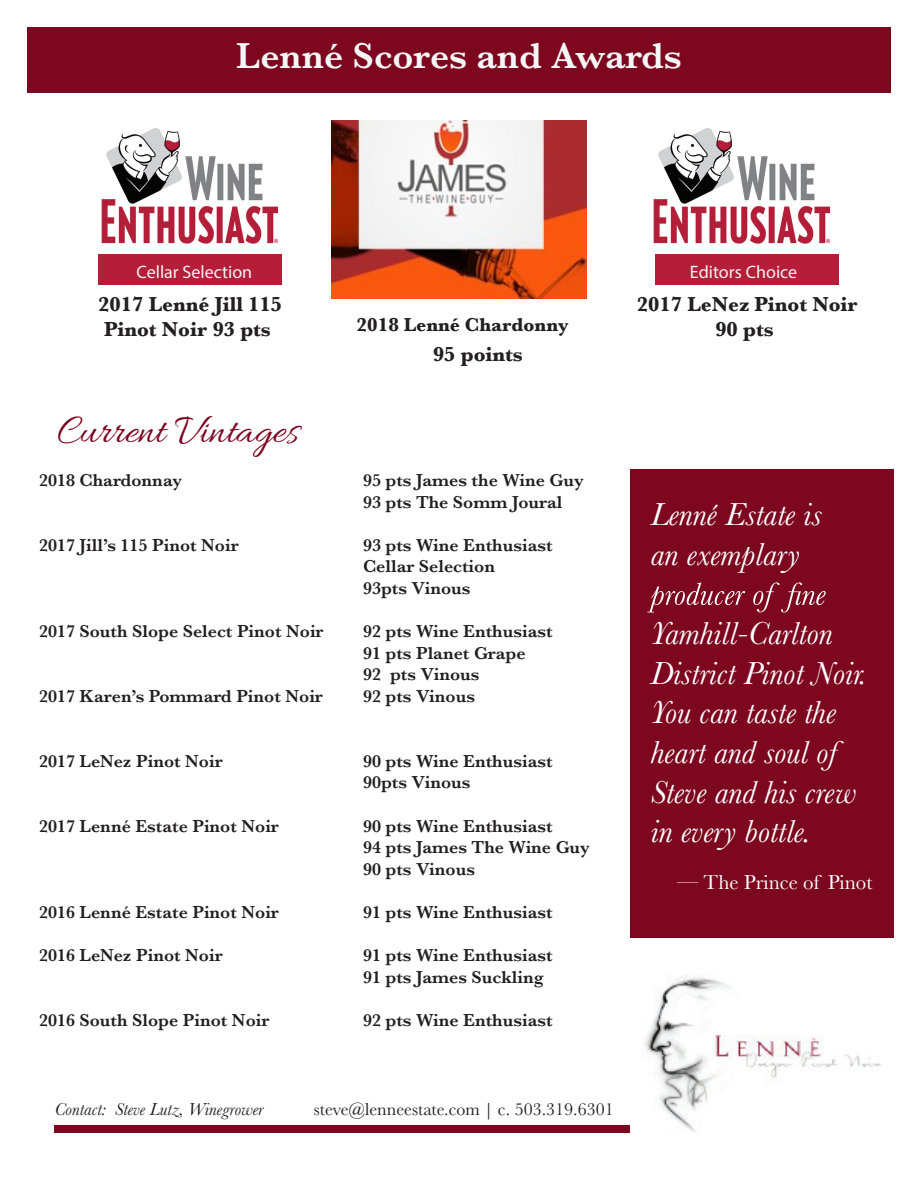
<style>
.page{position:relative;width:918px;height:1188px;background:#fff}
.page>*{position:absolute;margin:0;border:0;box-sizing:border-box;transform-origin:0 0}
.t1{font:42px "Allura";color:#7d071f}
.t2{font:600 37.5px "Baskerville";color:#f5f7f7}
.t3{font:italic 33px/39.6px "Baskerville";color:#fff}
.t4{font:700 21px/25.2px "Baskerville";color:#231f20}
.t5{font:21px "Baskerville";color:#fff}
.t6{font:700 19.5px "Baskerville";color:#231f20}
.t7{font:600 18px/21.6px "Baskerville";color:#231f20}
.t8{font:18px "Baskerville";color:#231f20}
.t9{font:italic 18px "Baskerville";color:#231f20}
.t10{font:18px "Myriad Pro";color:#f4f2f2}
</style>
<div class="page">
<img style="left:644px;top:975px;width:237px;height:157px">
<div style="left:656px;top:254px;width:183px;height:31px;background:#b41e39"></div>
<img style="left:101px;top:128px;width:177px;height:116px">
<div style="left:55px;top:1125px;width:575px;height:8px;background:#7d071f"></div>
<div style="left:631px;top:469px;width:263px;height:469px;background:#7d071f"></div>
<svg style="left:647px;top:582px;width:179px;height:31px"></svg>
<div style="left:27px;top:27px;width:864px;height:65px;background:#7d071f"></div>
<img style="left:331px;top:121px;width:255px;height:177px">
<img style="left:653px;top:128px;width:177px;height:116px">
<div style="left:99px;top:254px;width:183px;height:31px;background:#b41e39"></div>
<h2 class="t2" style="left:236px;top:29px;width:447px">Lenné Scores and Awards</h2>
<p class="t10" style="left:136px;top:261px;width:117px">Cellar Selection</p>
<p class="t4" style="left:98px;top:292px;width:186px">2017 Lenné Jill 115<br>Pinot Noir 93 pts</p>
<h1 class="t1" style="left:57px;top:407px;width:243px">Current Vintages</h1>
<p class="t6" style="left:357px;top:311px;width:213px">2018 Lenné Chardonny</p>
<p class="t4" style="left:433px;top:342px;width:92px">95 points</p>
<p class="t7" style="left:39px;top:469px;width:145px">2018 Chardonnay</p>
<p class="t7" style="left:363px;top:469px;width:222px">95 pts James the Wine Guy<br>93 pts The Somm Joural</p>
<p class="t7" style="left:39px;top:534px;width:201px">2017 Jill’s 115 Pinot Noir</p>
<p class="t7" style="left:363px;top:534px;width:191px">93 pts Wine Enthusiast<br>Cellar Selection<br>93pts Vinous</p>
<p class="t7" style="left:39px;top:620px;width:286px">2017 South Slope Select Pinot Noir</p>
<p class="t7" style="left:363px;top:620px;width:191px">92 pts Wine Enthusiast<br>91 pts Planet Grape<br>92 pts Vinous</p>
<p class="t7" style="left:39px;top:685px;width:285px">2017 Karen’s Pommard Pinot Noir</p>
<p class="t7" style="left:363px;top:685px;width:114px">92 pts Vinous</p>
<p class="t7" style="left:39px;top:750px;width:185px">2017 LeNez Pinot Noir</p>
<p class="t7" style="left:363px;top:750px;width:191px">90 pts Wine Enthusiast<br>90pts Vinous</p>
<p class="t7" style="left:39px;top:815px;width:241px">2017 Lenné Estate Pinot Noir</p>
<p class="t7" style="left:363px;top:815px;width:228px">90 pts Wine Enthusiast<br>94 pts James The Wine Guy<br>90 pts Vinous</p>
<p class="t7" style="left:39px;top:901px;width:241px">2016 Lenné Estate Pinot Noir</p>
<p class="t7" style="left:363px;top:901px;width:191px">91 pts Wine Enthusiast</p>
<p class="t7" style="left:39px;top:944px;width:185px">2016 LeNez Pinot Noir</p>
<p class="t7" style="left:363px;top:944px;width:191px">91 pts Wine Enthusiast<br>91 pts James Suckling</p>
<p class="t7" style="left:39px;top:1009px;width:232px">2016 South Slope Pinot Noir</p>
<p class="t7" style="left:363px;top:1009px;width:191px">92 pts Wine Enthusiast</p>
<p class="t10" style="left:690px;top:261px;width:109px">Editors Choice</p>
<p class="t4" style="left:637px;top:292px;width:222px;text-align:center">2017 LeNez Pinot Noir<br>90 pts</p>
<h3 class="t3" style="left:651px;top:495px;width:172px">Lenné Estate is an exemplary</h3>
<h3 class="t3" style="left:651px;top:614px;width:218px">Yamhill-Carlton<br>District Pinot Noir.<br>You can taste the heart and soul of<br>Steve and his crew in every bottle.</h3>
<p class="t5" style="left:677px;top:869px;width:197px">— The Prince of Pinot</p>
<p class="t9" style="left:55px;top:1097px;width:210px">Contact: Steve Lutz, Winegrower</p>
<p class="t8" style="left:314px;top:1098px;width:301px">steve@lenneestate.com | c. 503.319.6301</p>
</div>
